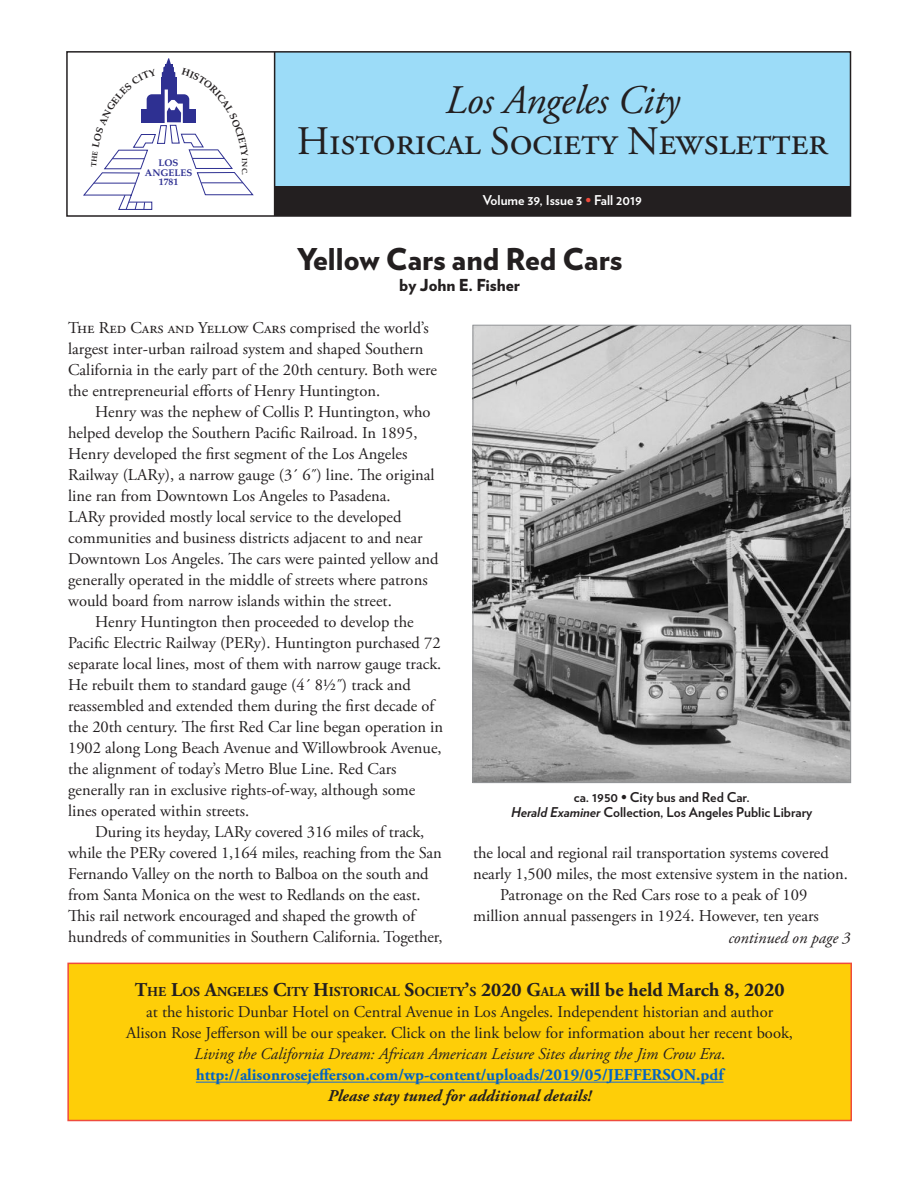
<style>
.page{position:relative;width:918px;height:1188px;background:#fff}
.page>*{position:absolute;margin:0;border:0;box-sizing:border-box;transform-origin:0 0}
.t1{font:40.5px "Adobe Garamond Pro";letter-spacing:-.01em;color:#231f20}
.t2{font:italic 40.5px "Adobe Garamond Pro";letter-spacing:-.01em;color:#231f20}
.t3{font:900 30px "Verlag";color:#231f20}
.Normal__Web{font:16.5px/21px "Adobe Garamond Pro";letter-spacing:-.005em;color:#231f20}
.t4{font:700 16.5px "Adobe Garamond Pro";color:#0563c1}
.No_Spacing{font:italic 700 16.5px "Adobe Garamond Pro";color:#231f20}
.t5{font:italic 16.5px "Adobe Garamond Pro";color:#231f20}
.t6{font:900 16.5px "Verlag";color:#231f20}
.t7{font:700 13.65px "Adobe Garamond Pro";color:#231f20}
.t8{font:700 13.5px "Verlag";color:#231f20}
.t9{font:700 13.5px "Verlag";color:#fff}
.t10{font:700 9.75px/9.8px "Palatino";color:#2e3092;text-align:center}
.t11{font:700 7.35px "Palatino";color:#231f20}
.s1{color:#ef4b3d}
.s2{font-style:italic}
.s3{font-size:19.5px}
</style>
<div class="page">
<div style="left:274px;top:185px;width:576px;height:30px;background:#231f20"></div>
<div style="left:274px;top:52px;width:576px;height:134px;background:#9cdcf8"></div>
<hr style="left:274px;top:52px;width:1px;height:164px;background:#231f20">
<div style="left:66px;top:51px;width:785px;height:166px;border:2px solid #231f20"></div>
<img style="left:475px;top:327px;width:374px;height:454px">
<div style="left:68px;top:963px;width:783px;height:157px;background:#fece08"></div>
<hr style="left:196px;top:1082px;width:527px;height:1px;background:#196ad4">
<div style="left:67px;top:963px;width:785px;height:158px;border:2px solid #ef4b3d"></div>
<svg style="left:83px;top:58px;width:171px;height:152px"></svg>
<p class="t10" style="left:145px;top:158px;width:49px">LOS<br>ANGELES<br>1781</p>
<p class="t11" style="left:249px;top:158px;width:18px;rotate:89deg">INC.</p>
<p class="t2" style="left:445px;top:76px;width:236px">Los Angeles City</p>
<p class="t1" style="left:297px;top:117px;width:532px">Historical Society Newsletter</p>
<p class="t9" style="left:483px;top:190px;width:160px">Volume 39, Issue 3 <span class="s1">•</span> Fall 2019</p>
<p class="t3" style="left:297px;top:235px;width:327px">Yellow Cars and Red Cars</p>
<p class="t6" style="left:399px;top:272px;width:122px">by John E. Fisher</p>
<p class="Normal__Web" style="left:68px;top:318px;width:370px">The Red Cars and Yellow Cars comprised the world’s largest inter-urban railroad system and shaped Southern California in the early part of the 20th century. Both were the entrepreneurial efforts of Henry Huntington.</p>
<p class="Normal__Web" style="left:68px;top:402px;width:372px;text-indent:27px">Henry was the nephew of Collis P. Huntington, who helped develop the Southern Pacific Railroad. In 1895, Henry developed the first segment of the Los Angeles Railway (LARy), a narrow gauge (3´ 6˝) line. The original line ran from Downtown Los Angeles to Pasadena.<br>LARy provided mostly local service to the developed communities and business districts adjacent to and near Downtown Los Angeles. The cars were painted yellow and generally operated in the middle of streets where patrons would board from narrow islands within the street.</p>
<p class="Normal__Web" style="left:68px;top:612px;width:376px;text-indent:27px">Henry Huntington then proceeded to develop the Pacific Electric Railway (PERy). Huntington purchased 72 separate local lines, most of them with narrow gauge track.<br>He rebuilt them to standard gauge (4´ 8½˝) track and reassembled and extended them during the first decade of the 20th century. The first Red Car line began operation in 1902 along Long Beach Avenue and Willowbrook Avenue, the alignment of today’s Metro Blue Line. Red Cars generally ran in exclusive rights-of-way, although some lines operated within streets.</p>
<p class="Normal__Web" style="left:68px;top:822px;width:376px;text-indent:27px">During its heyday, LARy covered 316 miles of track, while the PERy covered 1,164 miles, reaching from the San Fernando Valley on the north to Balboa on the south and from Santa Monica on the west to Redlands on the east.<br>This rail network encouraged and shaped the growth of hundreds of communities in Southern California. Together,</p>
<p class="t8" style="left:574px;top:786px;width:177px">ca. 1950 • City bus and Red Car.</p>
<p class="t8" style="left:511px;top:801px;width:303px"><span class="s2">Herald Examiner</span> Collection, Los Angeles Public Library</p>
<p class="Normal__Web" style="left:473px;top:843px;width:376px">the local and regional rail transportation systems covered nearly 1,500 miles, the most extensive system in the nation.</p>
<p class="Normal__Web" style="left:473px;top:885px;width:347px;text-indent:27px">Patronage on the Red Cars rose to a peak of 109 million annual passengers in 1924. However, ten years</p>
<p class="t5" style="left:728px;top:928px;width:124px">continued on page 3</p>
<p class="t7" style="left:135px;top:984px;width:651px"><span class="s3">T</span>HE <span class="s3">L</span>OS <span class="s3">A</span>NGELES <span class="s3">C</span>ITY <span class="s3">H</span>ISTORICAL <span class="s3">S</span>OCIETY<span class="s3">’</span>S <span class="s3">2020 G</span>ALA <span class="s3">will be held March 8, 2020</span></p>
<p class="Normal__Web" style="left:126px;top:1002px;width:668px;text-align:center">at the historic Dunbar Hotel on Central Avenue in Los Angeles. Independent historian and author<br>Alison Rose Jefferson will be our speaker. Click on the link below for information about her recent book,<br><span class="s2">Living the California Dream: African American Leisure Sites during the Jim Crow Era</span>.</p>
<p class="t4" style="left:196px;top:1066px;width:529px">http://alisonrosejefferson.com/wp-content/uploads/2019/05/JEFFERSON.pdf</p>
<p class="No_Spacing" style="left:328px;top:1087px;width:265px">Please stay tuned for additional details!</p>
</div>
